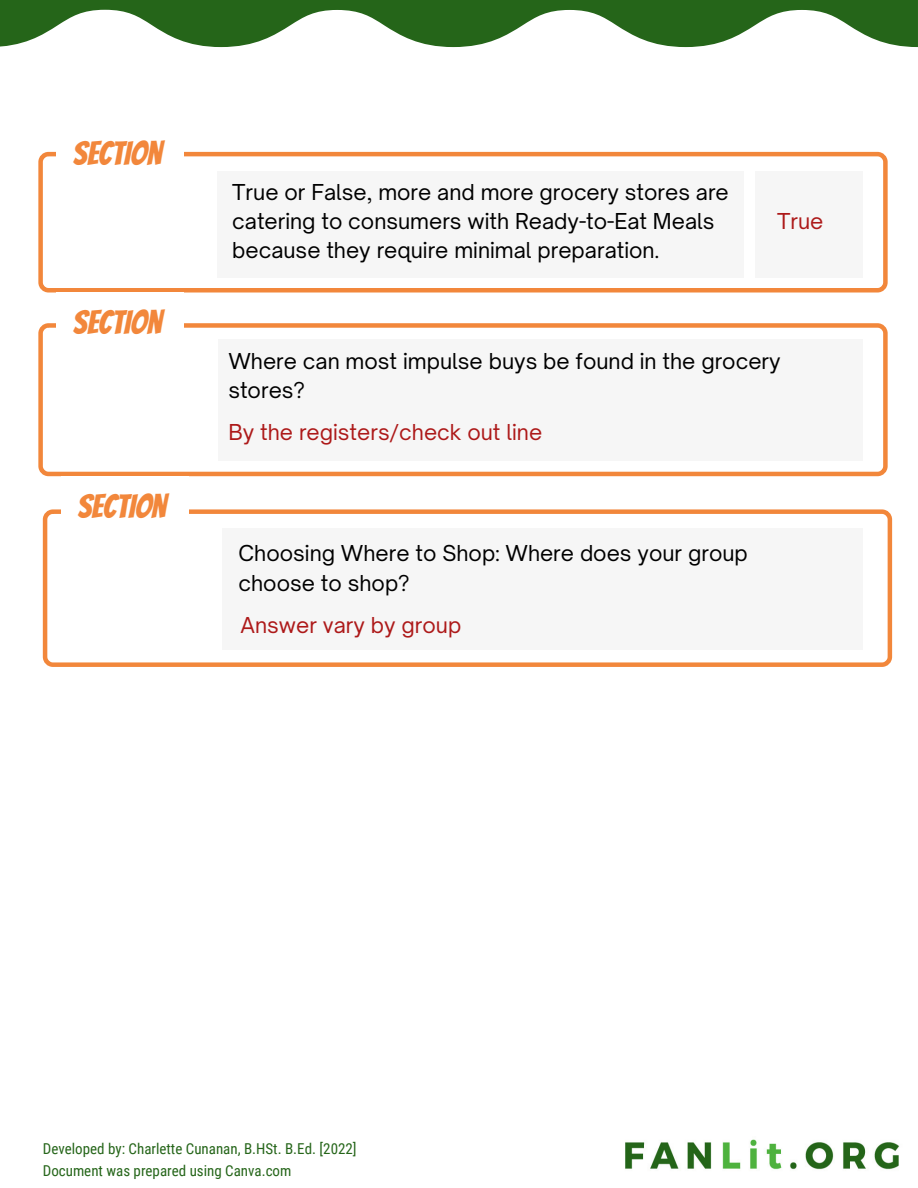
<style>
.page{position:relative;width:918px;height:1188px;background:#fff}
.page>*{position:absolute;margin:0;border:0;box-sizing:border-box;transform-origin:0 0}
.t1{font:33px "Bangers";color:#f2873b}
.t2{font:21px/29.2px "Open Sauce One";color:#000}
.t3{font:21px "Open Sauce One";color:#ad1919}
.t4{font:15px "Roboto Condensed";color:#256519}
</style>
<div class="page">
<svg style="left:38px;top:152px;width:850px;height:141px"></svg>
<div style="left:57px;top:123px;width:127px;height:61px;background:#fff"></div>
<img style="left:625px;top:1139px;width:275px;height:31px">
<svg style="left:0;top:0;width:918px;height:47px"></svg>
<div style="left:218px;top:171px;width:526px;height:107px;background:#f6f6f6"></div>
<div style="left:755px;top:171px;width:108px;height:107px;background:#f6f6f6"></div>
<svg style="left:38px;top:323px;width:850px;height:153px"></svg>
<div style="left:57px;top:293px;width:127px;height:60px;background:#fff"></div>
<div style="left:218px;top:339px;width:644px;height:121px;background:#f6f6f6"></div>
<svg style="left:43px;top:509px;width:849px;height:158px"></svg>
<div style="left:61px;top:476px;width:127px;height:61px;background:#fff"></div>
<div style="left:222px;top:529px;width:640px;height:121px;background:#f6f6f6"></div>
<h1 class="t1" style="left:73px;top:136px;width:90px">SECTION</h1>
<h1 class="t1" style="left:73px;top:305px;width:90px">SECTION</h1>
<h1 class="t1" style="left:77px;top:489px;width:90px">SECTION</h1>
<p class="t2" style="left:232px;top:177px;width:498px">True or False, more and more grocery stores are catering to consumers with Ready-to-Eat Meals because they require minimal preparation.</p>
<p class="t3" style="left:777px;top:208px;width:48px">True</p>
<p class="t2" style="left:228px;top:346px;width:554px">Where can most impulse buys be found in the grocery stores?</p>
<p class="t3" style="left:228px;top:419px;width:315px">By the registers/check out line</p>
<p class="t2" style="left:239px;top:539px;width:511px">Choosing Where to Shop: Where does your group choose to shop?</p>
<p class="t3" style="left:241px;top:612px;width:222px">Answer vary by group</p>
<p class="t4" style="left:43px;top:1140px;width:315px">Developed by: Charlette Cunanan, B.HSt. B.Ed. [2022]</p>
<p class="t4" style="left:43px;top:1162px;width:250px">Document was prepared using Canva.com</p>
</div>
